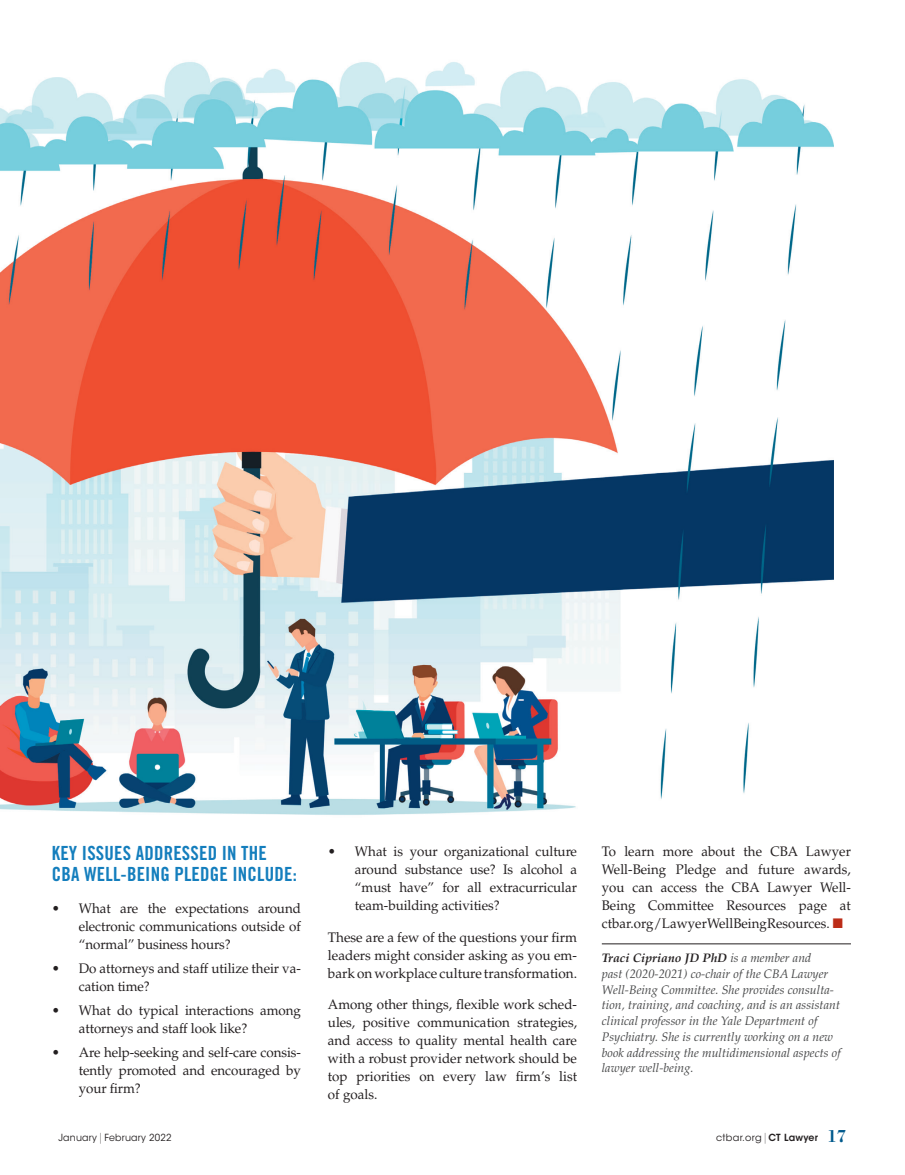
<style>
.page{position:relative;width:905px;height:1175px;background:#fff}
.page>*{position:absolute;margin:0;border:0;box-sizing:border-box;transform-origin:0 0}
.t1{font:19.5px/21px "Trade Gothic LT Std Bd Cn 20";letter-spacing:.01em;color:#147ebd}
.t2{font:13.8px/18px "Palatino LT Std";letter-spacing:-.005em;color:#231f20;text-align:justify}
.t3{font:13.8px/18px "Palatino LT Std";letter-spacing:-.005em;color:#231f20;text-align:justify;scale:.96 1}
.t4{font:italic 12.3px/15.8px "Palatino LT Std";letter-spacing:.005em;color:#454647}
.t5{font:9.75px "ITC Avant Garde Std";letter-spacing:.025em;color:#231f20;scale:.96 1}
.t6{font:9.75px "ITC Avant Garde Std";letter-spacing:.025em;color:#231f20}
.s1{color:#bc2c18}
.s2{font-weight:700;color:#231f20}
.s3{font-weight:200;font-size:10.8px}
.s4{font-weight:600}
.s5{font-family:"Bodoni Std";font-weight:700;font-size:18px;color:#015a8d}
</style>
<div class="page">
<hr style="left:602px;top:943px;width:248px;height:1px;background:#231f20">
<img style="left:0;top:62px;width:833px;height:753px">
<h1 class="t1" style="left:52px;top:842px;width:247px">KEY ISSUES ADDRESSED IN THE<br>CBA WELL-BEING PLEDGE INCLUDE:</h1>
<p class="t2" style="left:79px;top:899px;width:224px;text-indent:-27px">• What are the expectations around electronic communications outside of “normal” business hours?</p>
<p class="t2" style="left:79px;top:959px;width:224px;text-indent:-27px">• Do attorneys and staff utilize their va&shy;cation time?</p>
<p class="t2" style="left:79px;top:1001px;width:224px;text-indent:-27px">• What do typical interactions among attorneys and staff look like?</p>
<p class="t2" style="left:79px;top:1043px;width:224px;text-indent:-27px">• Are help-seeking and self-care consis&shy;tently promoted and encouraged by your firm?</p>
<p class="t2" style="left:355px;top:843px;width:224px;text-indent:-27px">• What is your organizational culture around substance use? Is alcohol a “must have” for all extracurricular team-building activities?</p>
<p class="t2" style="left:328px;top:928px;width:251px">These are a few of the questions your firm leaders might consider asking as you em&shy;bark on workplace culture transformation.</p>
<p class="t2" style="left:328px;top:996px;width:251px">Among other things, flexible work sched&shy;ules, positive communication strategies, and access to quality mental health care with a robust provider network should be top priorities on every law firm’s list of goals.</p>
<p class="t3" style="left:602px;top:843px;width:261px">To learn more about the CBA Lawyer Well-Being Pledge and future awards, you can access the CBA Lawyer Well-Being Committee Resources page at ctbar.org/LawyerWellBeingResources. <span class="s1">■</span></p>
<p class="t4" style="left:601px;top:950px;width:240px"><span class="s2">Traci Cipriano JD PhD</span> is a member and<br>past (2020-2021) co-chair of the CBA Lawyer Well-Being Committee. She provides consulta&shy;tion, training, and coaching, and is an assistant clinical professor in the Yale Department of Psychiatry. She is currently working on a new book addressing the multidimensional aspects of lawyer well-being.</p>
<p class="t5" style="left:58px;top:1131px;width:119px">January<span class="s3">|</span>February 2022</p>
<p class="t6" style="left:716px;top:1131px;width:132px">ctbar.org<span class="s3">|</span><span class="s4">CT Lawyer</span> <span class="s5">17</span></p>
</div>
